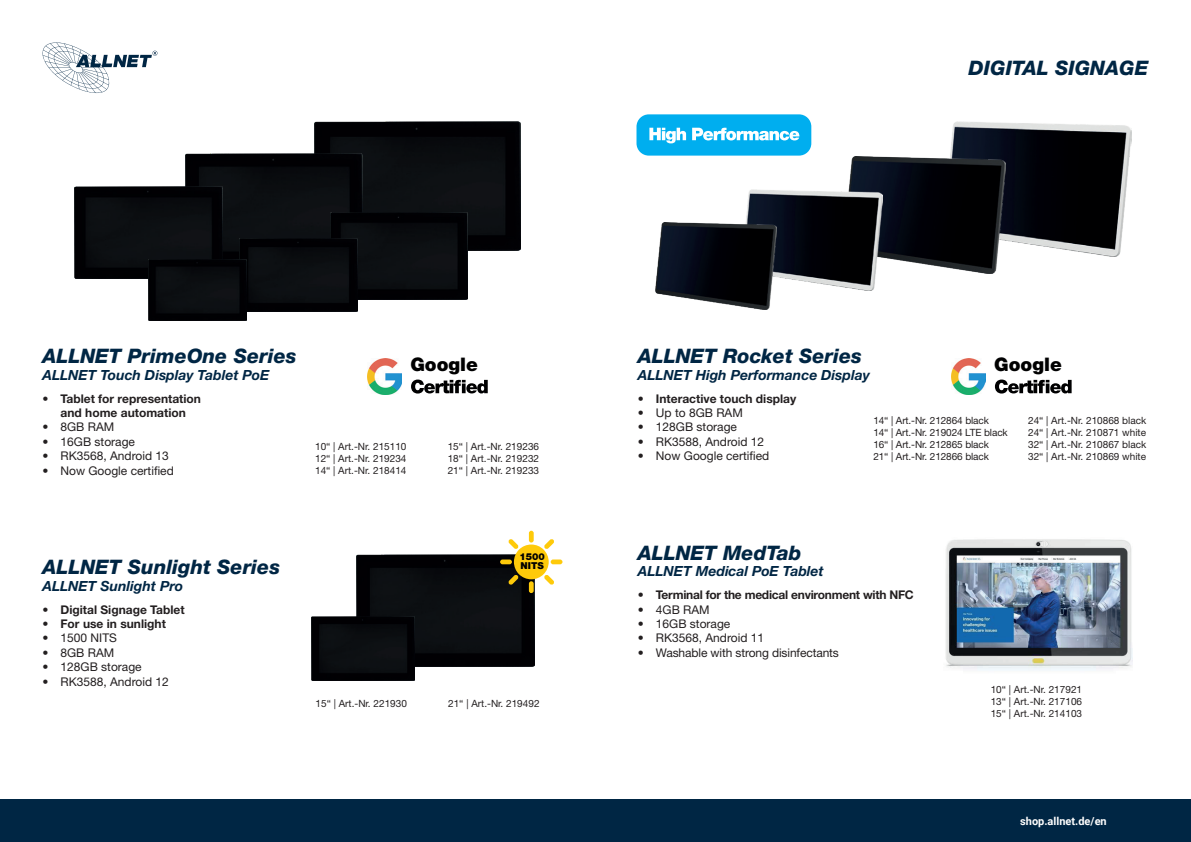
<style>
.page{position:relative;width:1191px;height:842px;background:#fff}
.page>*{position:absolute;margin:0;border:0;box-sizing:border-box;transform-origin:0 0}
.t1{font:italic 800 20px "Helvetica Neue LT Std";color:#002644}
.t2{font:900 18.7px "Helvetica Neue LT Std";color:#000001}
.t3{font:italic 700 14px "Helvetica Neue LT Std";color:#002644}
.t4{font:12px "Helvetica Neue LT Std";color:#231f20}
.t5{font:700 12px/14.4px "Helvetica Neue LT Std";color:#231f20;text-align:center}
.t6{font:700 12px "Helvetica Neue LT Std";letter-spacing:-.02em;color:#231f20}
.t7{font:700 11px "Roboto";color:#fff}
.t8{font:10px/12px "Helvetica Neue LT Std";color:#231f20;text-align:justify}
.t9{font:900 9.6px/9.4px "Helvetica Neue LT Std";color:#000001}
</style>
<div class="page">
<div style="left:0;top:799px;width:1191px;height:43px;background:#002644"></div>
<img style="left:945px;top:539px;width:187px;height:132px">
<img style="left:314px;top:121px;width:206px;height:130px">
<img style="left:186px;top:154px;width:176px;height:105px">
<img style="left:75px;top:186px;width:147px;height:92px">
<img style="left:356px;top:554px;width:179px;height:112px">
<img style="left:330px;top:213px;width:137px;height:86px">
<img style="left:239px;top:238px;width:118px;height:74px">
<img style="left:149px;top:259px;width:98px;height:62px">
<svg style="left:411px;top:380px;width:77px;height:14px"></svg>
<img style="left:367px;top:359px;width:35px;height:35px">
<svg style="left:995px;top:380px;width:76px;height:14px"></svg>
<img style="left:951px;top:359px;width:34px;height:35px">
<img style="left:311px;top:616px;width:103px;height:65px">
<svg style="left:500px;top:531px;width:62px;height:62px"></svg>
<img style="left:950px;top:121px;width:181px;height:136px">
<img style="left:848px;top:157px;width:157px;height:116px">
<img style="left:746px;top:189px;width:136px;height:102px">
<img style="left:655px;top:222px;width:121px;height:88px">
<div style="left:636px;top:114px;width:175px;height:42px;background:#00aeef;border-radius:12px"></div>
<svg style="left:649px;top:128px;width:37px;height:15px"></svg>
<svg style="left:692px;top:128px;width:107px;height:12px"></svg>
<svg style="left:42px;top:42px;width:115px;height:51px"></svg>
<h1 class="t1" style="left:968px;top:56px;width:181px">DIGITAL SIGNAGE</h1>
<h1 class="t1" style="left:43px;top:344px;width:256px">ALLNET PrimeOne Series</h1>
<h3 class="t3" style="left:43px;top:366px;width:228px">ALLNET Touch Display Tablet PoE</h3>
<p class="t5" style="left:43px;top:391px;width:160px">• Tablet for representation and home automation</p>
<p class="t4" style="left:43px;top:420px;width:73px">• 8GB RAM</p>
<p class="t4" style="left:43px;top:434px;width:94px">• 16GB storage</p>
<p class="t4" style="left:43px;top:449px;width:128px">• RK3568, Android 13</p>
<p class="t4" style="left:43px;top:463px;width:133px">• Now Google certified</p>
<h1 class="t1" style="left:638px;top:344px;width:226px">ALLNET Rocket Series</h1>
<h3 class="t3" style="left:638px;top:366px;width:234px">ALLNET High Performance Display</h3>
<h2 class="t2" style="left:410px;top:353px;width:69px">Google</h2>
<h2 class="t2" style="left:994px;top:353px;width:69px">Google</h2>
<p class="t8" style="left:315px;top:441px;width:93px">10“ | Art.-Nr. 215110<br>12“ | Art.-Nr. 219234<br>14“ | Art.-Nr. 218414</p>
<p class="t8" style="left:448px;top:441px;width:93px">15“ | Art.-Nr. 219236<br>18“ | Art.-Nr. 219232<br>21“ | Art.-Nr. 219233</p>
<p class="t5" style="left:638px;top:391px;width:160px">• Interactive touch display</p>
<p class="t4" style="left:638px;top:406px;width:106px">• Up to 8GB RAM</p>
<p class="t4" style="left:638px;top:420px;width:101px">• 128GB storage</p>
<p class="t4" style="left:638px;top:434px;width:128px">• RK3588, Android 12</p>
<p class="t4" style="left:638px;top:449px;width:133px">• Now Google certified</p>
<p class="t8" style="left:873px;top:414px;width:136px;text-align:left">14“ | Art.-Nr. 212864 black<br>14“ | Art.-Nr. 219024 LTE black<br>16“ | Art.-Nr. 212865 black<br>21“ | Art.-Nr. 212866 black</p>
<p class="t8" style="left:1028px;top:414px;width:120px">24“ | Art.-Nr. 210868 black 24“ | Art.-Nr. 210871 white 32“ | Art.-Nr. 210867 black 32“ | Art.-Nr. 210869 white</p>
<h1 class="t1" style="left:43px;top:555px;width:239px">ALLNET Sunlight Series</h1>
<h3 class="t3" style="left:43px;top:577px;width:142px">ALLNET Sunlight Pro</h3>
<p class="t5" style="left:43px;top:602px;width:144px">• Digital Signage Tablet</p>
<p class="t5" style="left:43px;top:616px;width:125px">• For use in sunlight</p>
<p class="t4" style="left:43px;top:631px;width:76px">• 1500 NITS</p>
<p class="t4" style="left:43px;top:645px;width:73px">• 8GB RAM</p>
<p class="t4" style="left:43px;top:660px;width:101px">• 128GB storage</p>
<p class="t4" style="left:43px;top:674px;width:128px">• RK3588, Android 12</p>
<p class="t8" style="left:315px;top:697px;width:93px">15“ | Art.-Nr. 221930</p>
<p class="t9" style="left:519px;top:552px;width:27px">1500<br>NITS</p>
<p class="t8" style="left:448px;top:697px;width:93px">21“ | Art.-Nr. 219492</p>
<h1 class="t1" style="left:638px;top:541px;width:165px">ALLNET MedTab</h1>
<h3 class="t3" style="left:638px;top:563px;width:187px">ALLNET Medical PoE Tablet</h3>
<p class="t6" style="left:638px;top:587px;width:277px">• Terminal for the medical environment with NFC</p>
<p class="t4" style="left:638px;top:602px;width:73px">• 4GB RAM</p>
<p class="t4" style="left:638px;top:617px;width:94px">• 16GB storage</p>
<p class="t4" style="left:638px;top:631px;width:128px">• RK3568, Android 11</p>
<p class="t4" style="left:638px;top:645px;width:202px">• Washable with strong disinfectants</p>
<p class="t8" style="left:990px;top:683px;width:93px">10“ | Art.-Nr. 217921<br>13“ | Art.-Nr. 217106<br>15“ | Art.-Nr. 214103</p>
<p class="t7" style="left:1020px;top:813px;width:88px">shop.allnet.de/en</p>
</div>
